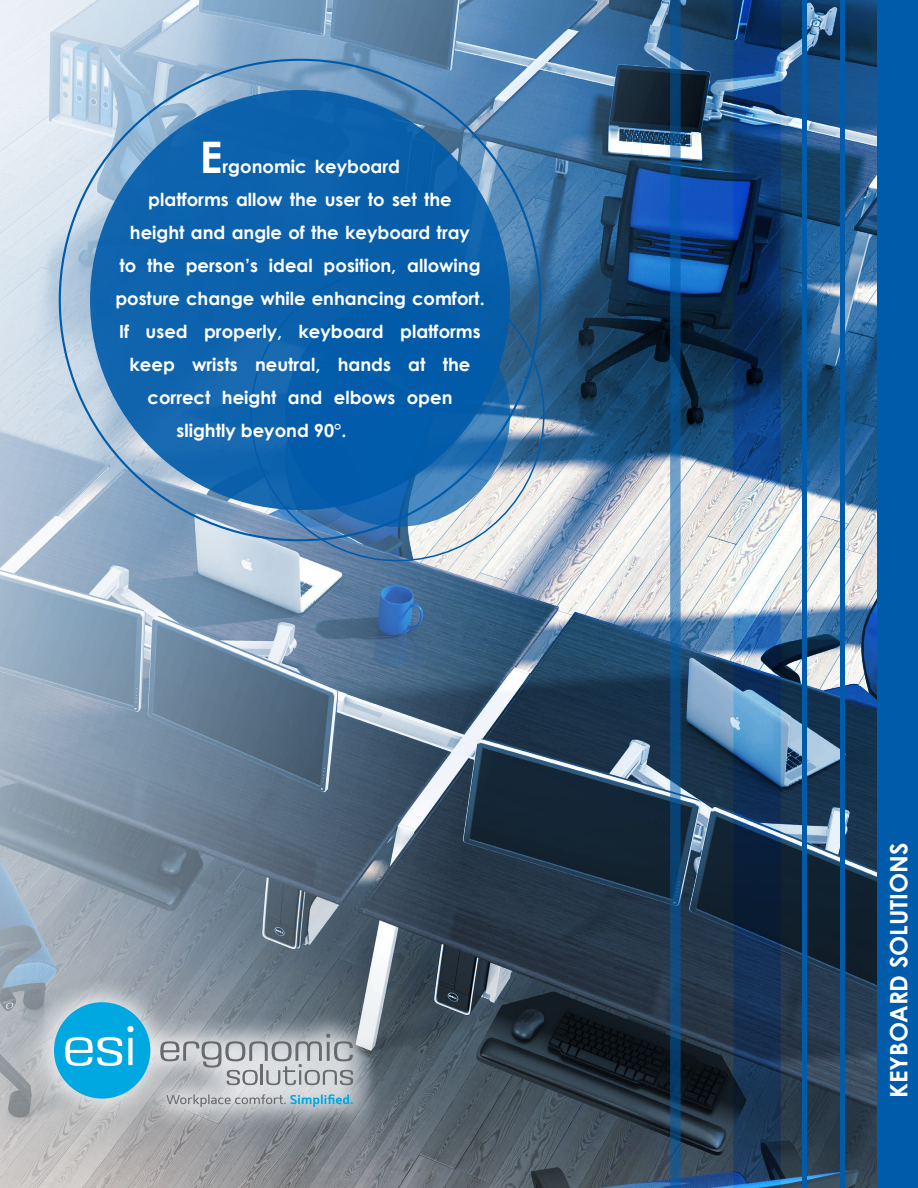
<style>
.page{position:relative;width:918px;height:1188px;background:#fff}
.page>*{position:absolute;margin:0;border:0;box-sizing:border-box;transform-origin:0 0}
.t1{font:700 43.5px "Century Gothic";color:#fff}
.t2{font:700 24px "Century Gothic";color:#fff}
.t3{font:700 18px "Century Gothic";color:#fff}
</style>
<div class="page">
<img style="left:0;top:0;width:878px;height:1188px">
<div style="left:802px;top:0;width:5px;height:1188px;background:#005baa"></div>
<svg style="left:733px;top:0;width:48px;height:1188px;background:#31537c"></svg>
<svg style="left:670px;top:0;width:11px;height:1188px;background:#1d588d"></svg>
<hr style="left:840px;top:0;width:4px;height:1188px;background:#005baa">
<div style="left:878px;top:0;width:40px;height:1188px;background:#005baa"></div>
<div style="left:90px;top:90px;width:420px;height:420px;background:#0c62ac;border-radius:50%"></div>
<svg style="left:285px;top:302px;width:225px;height:225px;fill:#025cab"></svg>
<svg style="left:267px;top:435px;width:92px;height:92px;fill:#015baa"></svg>
<div style="left:28px;top:976px;width:351px;height:156px;background:#fff;opacity:.75"></div>
<svg style="left:160px;top:1034px;width:193px;height:51px;background:#b7babd"></svg>
<div style="left:54px;top:1002px;width:96px;height:97px;background:#00a8e1;border-radius:50%"></div>
<svg style="left:65px;top:1026px;width:69px;height:40px"></svg>
<svg style="left:166px;top:1094px;width:187px;height:13px;background:#a8bcc5"></svg>
<h1 class="t1" style="left:200px;top:130px;width:24px">E</h1>
<p class="t3" style="left:223px;top:156px;width:179px">rgonomic keyboard</p>
<p class="t3" style="left:148px;top:189px;width:305px">platforms allow the user to set the</p>
<p class="t3" style="left:130px;top:222px;width:342px">height and angle of the keyboard tray</p>
<p class="t3" style="left:119px;top:255px;width:363px">to the person’s ideal position, allowing</p>
<p class="t3" style="left:115px;top:288px;width:371px">posture change while enhancing comfort.</p>
<p class="t3" style="left:119px;top:321px;width:363px">If used properly, keyboard platforms</p>
<p class="t3" style="left:130px;top:354px;width:342px">keep wrists neutral, hands at the</p>
<p class="t3" style="left:148px;top:387px;width:306px">correct height and elbows open</p>
<p class="t3" style="left:176px;top:420px;width:171px">slightly beyond 90°.</p>
<h2 class="t2" style="left:884px;top:1098px;width:257px;rotate:-90deg">KEYBOARD SOLUTIONS</h2>
</div>
